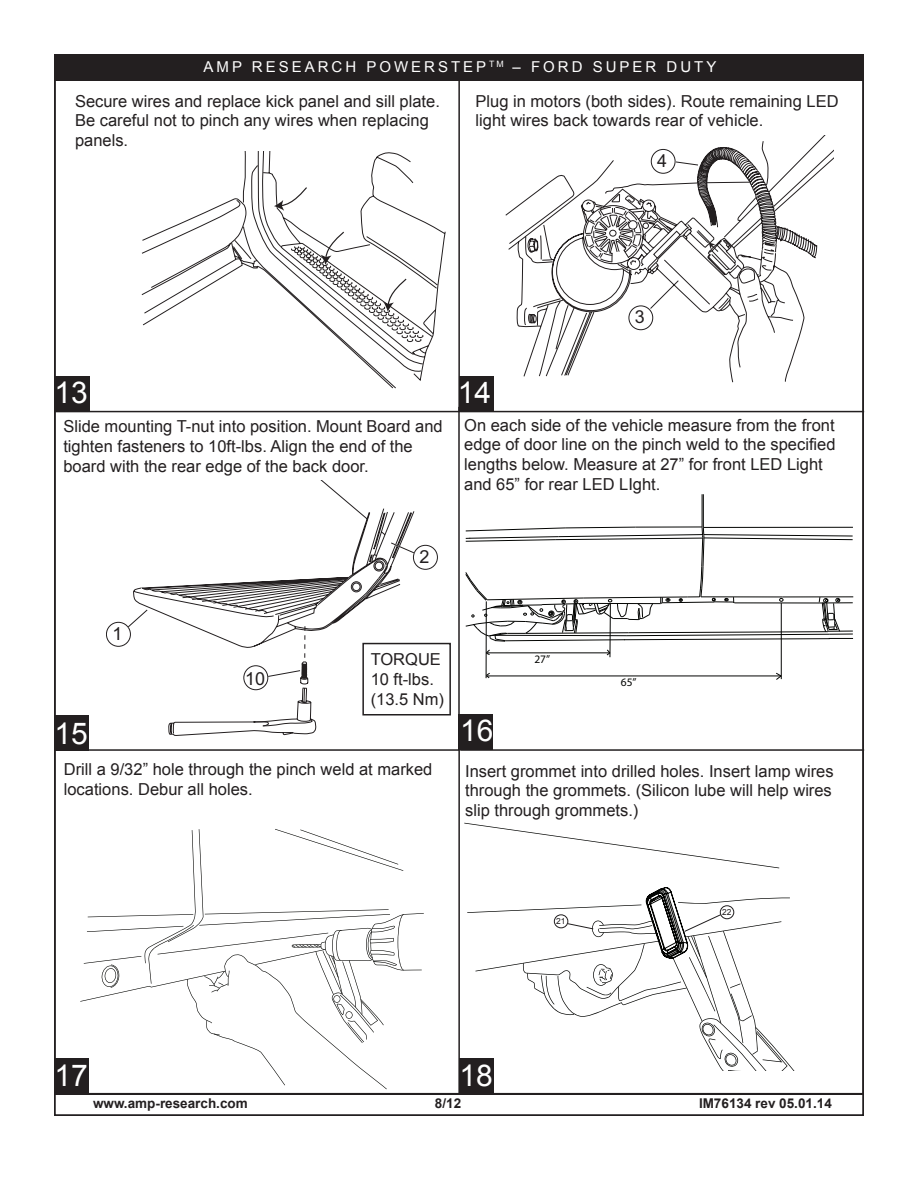
<style>
.page{position:relative;width:918px;height:1188px;background:#fff}
.page>*{position:absolute;margin:0;border:0;box-sizing:border-box;transform-origin:0 0}
.t1{font:30px "Arial";color:#fff}
.t2{font:18px "Arial";color:#231f20}
.t3{font:17.85px "Arial";color:#231f20}
.t4{font:16.5px/19.8px "Arial";color:#231f20}
.t5{font:15px "Arial";letter-spacing:.2em;color:#fff}
.t6{font:700 13.5px "Arial";color:#231f20}
.t7{font:11.4px "Myriad";color:#040503}
.t8{font:8.4px "Arial";color:#201d1e}
</style>
<div class="page">
<div style="left:54px;top:55px;width:809px;height:26px;background:#231f20"></div>
<div style="left:55px;top:376px;width:35px;height:36px;background:#231f20"></div>
<div style="left:459px;top:376px;width:35px;height:36px;background:#231f20"></div>
<div style="left:54px;top:715px;width:35px;height:36px;background:#231f20"></div>
<div style="left:54px;top:1058px;width:35px;height:36px;background:#231f20"></div>
<div style="left:459px;top:1058px;width:35px;height:36px;background:#231f20"></div>
<div style="left:459px;top:714px;width:34px;height:36px;background:#231f20"></div>
<div style="left:54px;top:1094px;width:810px;height:22px;border:2px solid #231f20"></div>
<hr style="left:54px;top:411px;width:407px;height:1px;background:#231f20">
<hr style="left:461px;top:411px;width:403px;height:1px;background:#231f20">
<hr style="left:54px;top:749px;width:407px;height:2px;background:#231f20">
<hr style="left:461px;top:749px;width:403px;height:2px;background:#231f20">
<hr style="left:458px;top:751px;width:2px;height:344px;background:#231f20">
<hr style="left:458px;top:80px;width:2px;height:332px;background:#231f20">
<svg style="left:168px;top:480px;width:247px;height:256px"></svg>
<svg style="left:106px;top:545px;width:332px;height:145px"></svg>
<svg style="left:127px;top:609px;width:21px;height:19px"></svg>
<svg style="left:253px;top:542px;width:162px;height:185px"></svg>
<svg style="left:506px;top:135px;width:328px;height:247px"></svg>
<svg style="left:584px;top:147px;width:234px;height:124px"></svg>
<svg style="left:142px;top:152px;width:304px;height:236px"></svg>
<svg style="left:321px;top:230px;width:24px;height:35px"></svg>
<svg style="left:274px;top:186px;width:34px;height:25px"></svg>
<svg style="left:383px;top:277px;width:25px;height:35px"></svg>
<div style="left:362px;top:643px;width:89px;height:73px;border:2px solid #231f20"></div>
<svg style="left:80px;top:829px;width:344px;height:260px"></svg>
<hr style="left:458px;top:407px;width:2px;height:344px;background:#231f20">
<hr style="left:702px;top:494px;width:1px;height:33px;background:#040503">
<hr style="left:703px;top:494px;width:1px;height:33px;background:#040503">
<svg style="left:466px;top:527px;width:387px;height:115px"></svg>
<hr style="left:486px;top:601px;width:1px;height:77px;background:#040503">
<hr style="left:610px;top:603px;width:1px;height:54px;background:#040503">
<hr style="left:486px;top:676px;width:295px;height:1px;background:#040503">
<hr style="left:781px;top:603px;width:1px;height:76px;background:#040503">
<hr style="left:486px;top:653px;width:124px;height:1px;background:#040503">
<svg style="left:775px;top:672px;width:7px;height:8px"></svg>
<svg style="left:606px;top:649px;width:5px;height:7px"></svg>
<svg style="left:486px;top:672px;width:5px;height:7px"></svg>
<svg style="left:485px;top:649px;width:5px;height:6px"></svg>
<svg style="left:464px;top:823px;width:315px;height:45px"></svg>
<svg style="left:467px;top:887px;width:328px;height:184px"></svg>
<p class="t5" style="left:204px;top:57px;width:514px">AMP RESEARCH POWERSTEP <sup>TM</sup> – FORD SUPER DUTY</p>
<p class="t4" style="left:75px;top:91px;width:366px">Secure wires and replace kick panel and sill plate.<br>Be careful not to pinch any wires when replacing panels.</p>
<p class="t4" style="left:476px;top:91px;width:365px">Plug in motors (both sides). Route remaining LED light wires back towards rear of vehicle.</p>
<p class="t3" style="left:657px;top:149px;width:11px">4</p>
<p class="t3" style="left:635px;top:305px;width:11px">3</p>
<h1 class="t1" style="left:56px;top:373px;width:35px">28</h1>
<h1 class="t1" style="left:459px;top:373px;width:35px">29</h1>
<h1 class="t1" style="left:54px;top:373px;width:35px">13</h1>
<h1 class="t1" style="left:458px;top:373px;width:35px">14</h1>
<p class="t4" style="left:63px;top:417px;width:381px">Slide mounting T-nut into position. Mount Board and tighten fasteners to 10ft-lbs. Align the end of the board with the rear edge of the back door.</p>
<p class="t2" style="left:419px;top:545px;width:12px">2</p>
<p class="t4" style="left:464px;top:415px;width:373px">On each side of the vehicle measure from the front edge of door line on the pinch weld to the specified lengths below. Measure at 27” for front LED Light and 65” for rear LED LIght.</p>
<p class="t2" style="left:112px;top:622px;width:12px">1</p>
<p class="t2" style="left:245px;top:666px;width:22px">10</p>
<p class="t4" style="left:371px;top:650px;width:75px">TORQUE<br>10 ft-lbs. (13.5 Nm)</p>
<p class="t7" style="left:534px;top:653px;width:17px">27”</p>
<p class="t7" style="left:621px;top:676px;width:17px">65”</p>
<h1 class="t1" style="left:460px;top:711px;width:35px">16</h1>
<h1 class="t1" style="left:54px;top:713px;width:35px">30</h1>
<h1 class="t1" style="left:459px;top:713px;width:35px">31</h1>
<h1 class="t1" style="left:54px;top:714px;width:35px">15</h1>
<p class="t4" style="left:64px;top:760px;width:370px">Drill a 9/32” hole through the pinch weld at marked locations. Debur all holes.</p>
<p class="t4" style="left:465px;top:761px;width:370px;text-align:justify">Insert grommet into drilled holes. Insert lamp wires through the grommets. (Silicon lube will help wires slip through grommets.)</p>
<h1 class="t1" style="left:54px;top:1055px;width:35px">32</h1>
<h1 class="t1" style="left:459px;top:1055px;width:35px">33</h1>
<h1 class="t1" style="left:54px;top:1056px;width:35px">17</h1>
<h1 class="t1" style="left:459px;top:1056px;width:35px">18</h1>
<p class="t8" style="left:556px;top:916px;width:11px">21</p>
<p class="t8" style="left:722px;top:907px;width:11px">22</p>
<p class="t6" style="left:93px;top:1094px;width:156px">www.amp-research.com</p>
<p class="t6" style="left:442px;top:1094px;width:20px">/12</p>
<p class="t6" style="left:699px;top:1094px;width:134px">IM76134 rev 05.01.14</p>
</div>
